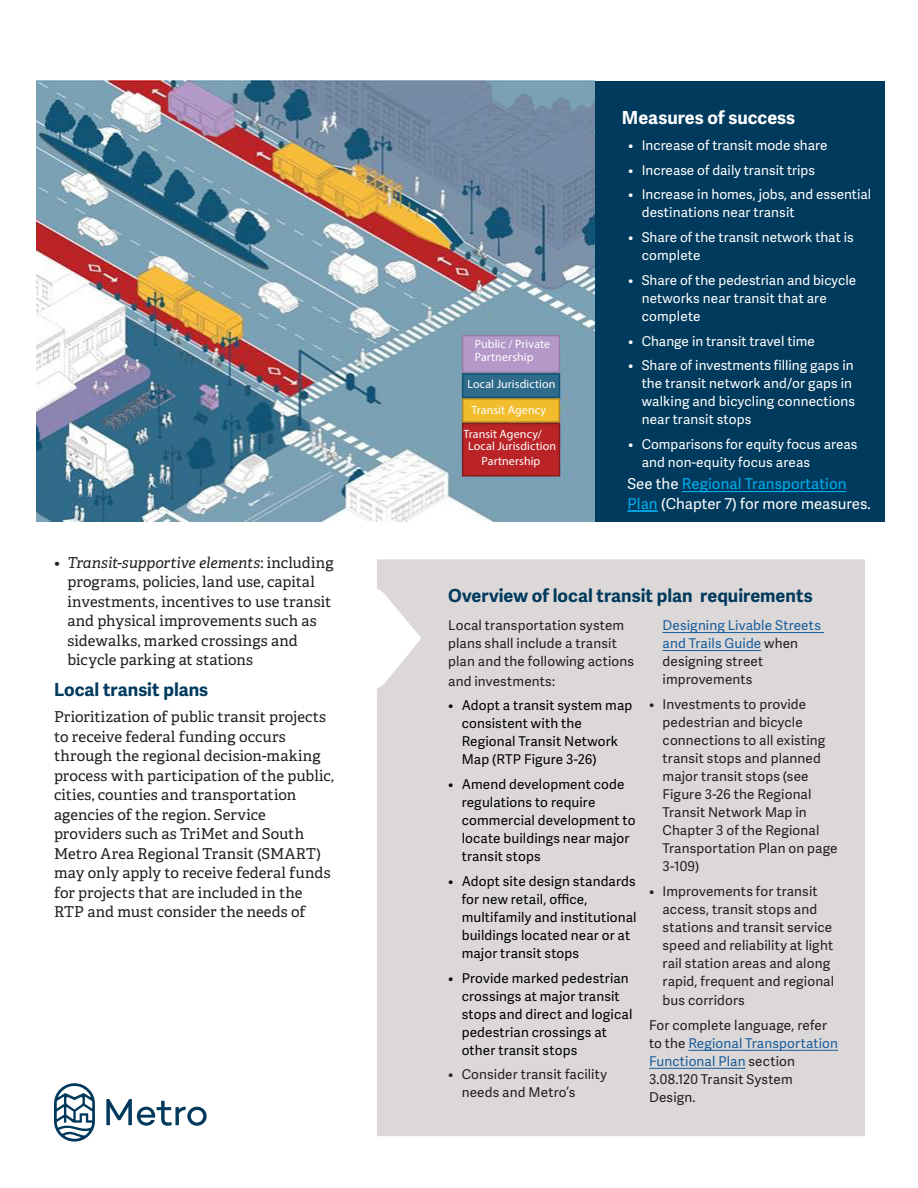
<style>
.page{position:relative;width:918px;height:1188px;background:#fff}
.page>*{position:absolute;margin:0;border:0;box-sizing:border-box;transform-origin:0 0}
.Heading_-_Callout_blue{font:700 18px "Adelle Sans";color:#003a5d}
.Body_text_-_A{font:700 18px "Adelle Sans";color:#003a5d}
.Heading_-_Callout_blue-2{font:700 18px "Adelle Sans";color:#fff}
.Body_text_-_A-2{font:15px/19.5px "Adelle";letter-spacing:.005em;color:#231f20}
.Body_text_-_B_Sans{font:15px/19.5px "Adelle Sans";color:#fff}
.Body_text_-_B_Sans-2{font:13.5px/18px "Adelle Sans";letter-spacing:.01em;color:#231f20}
.t1{font:13.5px/18px "Adelle Sans";color:#fff}
.t2{font:13.5px/18px "Adelle Sans";letter-spacing:.01em;color:#000}
.t3{font:13.5px/18px "Adelle Sans";letter-spacing:.01em;color:#175d9e}
.t4{font:12px/13.4px "Myriad Pro";letter-spacing:.01em;color:#fff}
.s1{font-style:italic}
.s2{color:#00aeef}
.s3{color:#231f20}
.s4{color:#175d9e}
</style>
<div class="page">
<div style="left:377px;top:559px;width:488px;height:577px;background:#dcd8d7"></div>
<svg style="left:106px;top:1099px;width:101px;height:27px"></svg>
<svg style="left:54px;top:1083px;width:41px;height:59px"></svg>
<div style="left:560px;top:81px;width:325px;height:441px;background:#003a5d"></div>
<hr style="left:663px;top:632px;width:161px;height:1px;background:#175d9e">
<hr style="left:663px;top:650px;width:98px;height:1px;background:#175d9e">
<hr style="left:688px;top:1050px;width:150px;height:1px;background:#175d9e">
<hr style="left:649px;top:1068px;width:97px;height:1px;background:#175d9e">
<img style="left:37px;top:80px;width:558px;height:441px">
<div style="left:463px;top:336px;width:97px;height:37px;background:#b398c8"></div>
<div style="left:462px;top:335px;width:98px;height:38px;border:2px solid #947fa3"></div>
<div style="left:463px;top:374px;width:96px;height:23px;background:#2e6b8b"></div>
<div style="left:462px;top:373px;width:98px;height:25px;border:2px solid #125475"></div>
<div style="left:463px;top:399px;width:96px;height:23px;background:#f2bd2d"></div>
<div style="left:462px;top:398px;width:98px;height:25px;border:2px solid #ab852c"></div>
<div style="left:463px;top:424px;width:97px;height:52px;background:#ba2427"></div>
<div style="left:462px;top:423px;width:98px;height:54px;border:2px solid #821d1d"></div>
<hr style="left:682px;top:491px;width:165px;height:1px;background:#00aeef">
<hr style="left:628px;top:511px;width:30px;height:1px;background:#00aeef">
<p class="Body_text_-_A-2" style="left:68px;top:553px;width:268px;text-indent:-14px"><span class="s1">• Transit-supportive elements</span>: including programs, policies, land use, capital investments, incentives to use transit and physical improvements such as sidewalks, marked crossings and bicycle parking at stations</p>
<p class="Body_text_-_A" style="left:54px;top:679px;width:156px">Local transit plans</p>
<p class="Body_text_-_A-2" style="left:54px;top:707px;width:281px">Prioritization of public transit projects to receive federal funding occurs through the regional decision-making process with participation of the public, cities, counties and transportation agencies of the region. Service providers such as TriMet and South Metro Area Regional Transit (SMART) may only apply to receive federal funds for projects that are included in the RTP and must consider the needs of</p>
<p class="t4" style="left:475px;top:337px;width:77px">Public / Private<br>Partnership</p>
<p class="t4" style="left:467px;top:377px;width:90px">Local Jurisdiction</p>
<p class="t4" style="left:463px;top:399px;width:84px;line-height:23.4px;text-indent:8px">Transit Agency<br>Transit Agency/</p>
<p class="t4" style="left:468px;top:438px;width:90px;line-height:15px;text-align:center">Local Jurisdiction<br>Partnership</p>
<p class="Heading_-_Callout_blue-2" style="left:622px;top:107px;width:175px">Measures of success</p>
<p class="t1" style="left:628px;top:136px;width:201px">• Increase of transit mode share</p>
<p class="t1" style="left:628px;top:161px;width:188px">• Increase of daily transit trips</p>
<p class="t1" style="left:642px;top:186px;width:231px;text-indent:-14px">• Increase in homes, jobs, and essential destinations near transit</p>
<p class="t1" style="left:642px;top:229px;width:213px;text-indent:-14px">• Share of the transit network that is complete</p>
<p class="t1" style="left:642px;top:271px;width:216px;text-indent:-14px">• Share of the pedestrian and bicycle networks near transit that are complete</p>
<p class="t1" style="left:628px;top:332px;width:188px">• Change in transit travel time</p>
<p class="t1" style="left:642px;top:357px;width:215px;text-indent:-14px">• Share of investments filling gaps in the transit network and/or gaps in walking and bicycling connections near transit stops</p>
<p class="t1" style="left:642px;top:436px;width:217px;text-indent:-14px">• Comparisons for equity focus areas and non-equity focus areas</p>
<p class="Body_text_-_B_Sans" style="left:628px;top:475px;width:245px">See the <span class="s2">Regional Transportation<br>Plan</span> (Chapter 7) for more measures.</p>
<p class="Heading_-_Callout_blue" style="left:448px;top:585px;width:366px">Overview of local transit plan requirements</p>
<p class="Body_text_-_B_Sans-2" style="left:448px;top:617px;width:187px">Local transportation system plans shall include a transit plan and the following actions</p>
<p class="Body_text_-_B_Sans-2" style="left:448px;top:672px;width:108px">and investments:</p>
<p class="t2" style="left:462px;top:697px;width:172px;text-indent:-14px">• Adopt a transit system map consistent with the<br>Regional Transit Network<br>Map (RTP Figure 3-26)</p>
<p class="t2" style="left:462px;top:776px;width:175px;text-indent:-14px">• Amend development code regulations to require commercial development to locate buildings near major transit stops</p>
<p class="t2" style="left:462px;top:873px;width:176px;text-indent:-14px">• Adopt site design standards for new retail, office, multifamily and institutional buildings located near or at major transit stops</p>
<p class="t2" style="left:462px;top:969px;width:172px;text-indent:-14px">• Provide marked pedestrian crossings at major transit stops and direct and logical pedestrian crossings at other transit stops</p>
<p class="Body_text_-_B_Sans-2" style="left:462px;top:1066px;width:147px;text-indent:-14px">• Consider transit facility needs and Metro’s</p>
<p class="t3" style="left:663px;top:617px;width:160px">Designing Livable Streets and Trails Guide <span class="s3">when designing street improvements</span></p>
<p class="Body_text_-_B_Sans-2" style="left:663px;top:696px;width:177px;text-indent:-14px">• Investments to provide pedestrian and bicycle connections to all existing transit stops and planned major transit stops (see<br>Figure 3-26 the Regional<br>Transit Network Map in<br>Chapter 3 of the Regional<br>Transportation Plan on page<br>3-109)</p>
<p class="Body_text_-_B_Sans-2" style="left:663px;top:882px;width:173px;text-indent:-14px">• Improvements for transit access, transit stops and stations and transit service speed and reliability at light rail station areas and along rapid, frequent and regional</p>
<p class="Body_text_-_B_Sans-2" style="left:663px;top:992px;width:84px">bus corridors</p>
<p class="Body_text_-_B_Sans-2" style="left:649px;top:1016px;width:191px">For complete language, refer to the <span class="s4">Regional Transportation<br>Functional Plan</span> section<br>3.08.120 Transit System<br>Design.</p>
</div>
